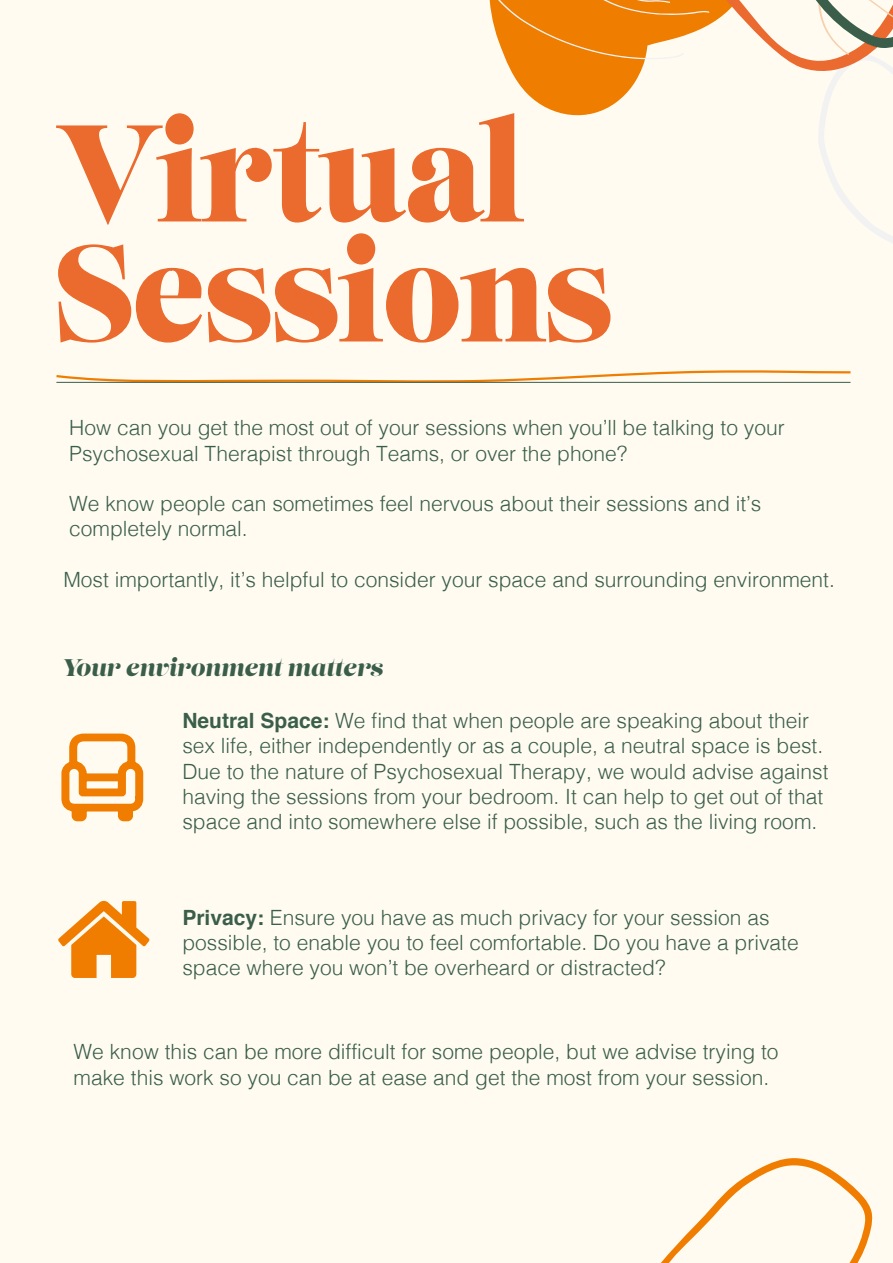
<style>
.page{position:relative;width:893px;height:1263px;background:#fff}
.page>*{position:absolute;margin:0;border:0;box-sizing:border-box;transform-origin:0 0}
.t1{font:italic 24px "Lust";color:#3b5e4b}
.t2{font:300 21px/25.2px "Helvetica";color:#3b5e4b}
.t3{font:300 21px/25.2px "Helvetica";color:#3a5e4a}
.s1{font-weight:700}
</style>
<div class="page">
<div style="left:1px;top:1px;width:892px;height:1262px;background:#fffbf1"></div>
<svg style="left:488px;top:0;width:405px;height:243px"></svg>
<svg style="left:58px;top:233px;width:553px;height:110px"></svg>
<svg style="left:56px;top:112px;width:469px;height:115px"></svg>
<svg style="left:56px;top:370px;width:795px;height:13px"></svg>
<hr style="left:56px;top:382px;width:794px;height:1px;background:#3b5e4b">
<svg style="left:661px;top:1158px;width:212px;height:105px"></svg>
<svg style="left:58px;top:901px;width:91px;height:77px"></svg>
<svg style="left:61px;top:733px;width:83px;height:89px"></svg>
<p class="t2" style="left:69px;top:414px;width:717px">How can you get the most out of your sessions when you’ll be talking to your<br>Psychosexual Therapist through Teams, or over the phone?</p>
<p class="t2" style="left:69px;top:489px;width:694px">We know people can sometimes feel nervous about their sessions and it’s completely normal.</p>
<p class="t2" style="left:63px;top:565px;width:773px">Most importantly, it’s helpful to consider your space and surrounding environment.</p>
<p class="t1" style="left:62px;top:653px;width:323px">Your environment matters</p>
<p class="t2" style="left:182px;top:707px;width:648px"><span class="s1">Neutral Space:</span> We find that when people are speaking about their sex life, either independently or as a couple, a neutral space is best.<br>Due to the nature of Psychosexual Therapy, we would advise against having the sessions from your bedroom. It can help to get out of that space and into somewhere else if possible, such as the living room.</p>
<p class="t2" style="left:182px;top:903px;width:618px"><span class="s1">Privacy:</span> Ensure you have as much privacy for your session as possible, to enable you to feel comfortable. Do you have a private space where you won’t be overheard or distracted?</p>
<p class="t3" style="left:74px;top:1038px;width:706px">We know this can be more difficult for some people, but we advise trying to make this work so you can be at ease and get the most from your session.</p>
</div>
